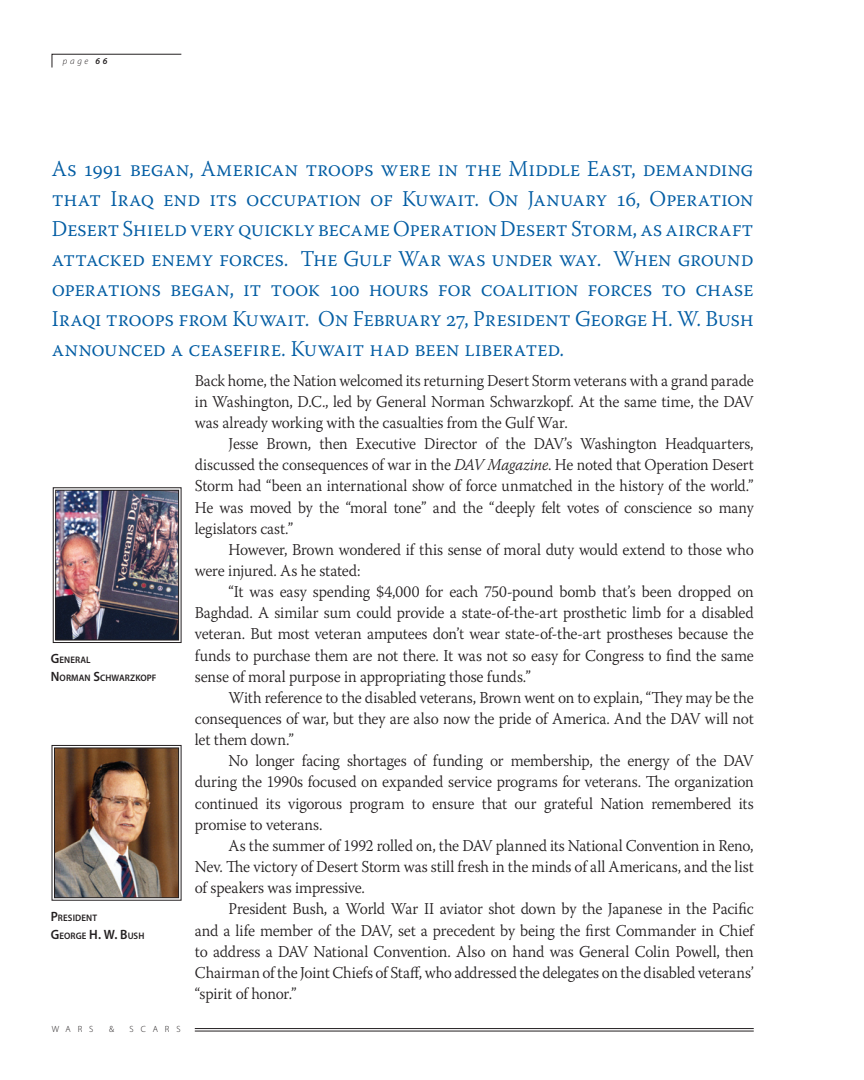
<style>
.page{position:relative;width:864px;height:1080px;background:#fff}
.page>*{position:absolute;margin:0;border:0;box-sizing:border-box;transform-origin:0 0}
.t1{font:300 22.5px/30px "Warnock Pro";letter-spacing:-.02em;color:#015ca3;text-align:justify;scale:.95 1}
.t2{font:300 16.5px "Warnock Pro";letter-spacing:-.01em;color:#231f20;scale:.95 1}
.t3{font:300 16.5px "Warnock Pro";letter-spacing:-.01em;color:#231f20;scale:.94 1}
.t4{font:600 9.45px/18px "Myriad Pro";letter-spacing:.01em;color:#231f20;scale:.95 1}
.t5{font:300 9px "Myriad Pro";letter-spacing:.77em;color:#231f20}
.t6{font:italic 300 9px "Myriad Pro";color:#231f20}
.s1{font-weight:600}
.s2{font-size:13.5px}
.s3{font-style:italic}
</style>
<div class="page">
<svg style="left:52px;top:54px;width:130px;height:14px"></svg>
<hr style="left:195px;top:1028px;width:559px;height:1px;background:#231f20">
<hr style="left:195px;top:1031px;width:559px;height:1px;background:#231f20">
<img style="left:52px;top:745px;width:130px;height:156px">
<img style="left:53px;top:487px;width:129px;height:156px">
<p class="t6" style="left:63px;top:57px;width:46px">page <span class="s1">66</span></p>
<p class="t1" style="left:52px;top:153px;width:740px">AS 1991 BEGAN, AMERICAN TROOPS WERE IN THE MIDDLE EAST, DEMANDING THAT IRAQ END ITS OCCUPATION OF KUWAIT. ON JANUARY 16, OPERATION DESERT SHIELD VERY QUICKLY BECAME OPERATION DESERT STORM, AS AIRCRAFT ATTACKED ENEMY FORCES. THE GULF WAR WAS UNDER WAY. WHEN GROUND OPERATIONS BEGAN, IT TOOK 100 HOURS FOR COALITION FORCES TO CHASE IRAQI TROOPS FROM KUWAIT. ON FEBRUARY 27, PRESIDENT GEORGE H. W. BUSH ANNOUNCED A CEASEFIRE. KUWAIT HAD BEEN LIBERATED.</p>
<p class="t4" style="left:51px;top:651px;width:113px"><span class="s2">G</span>ENERAL<br><span class="s2">N</span>ORMAN <span class="s2">S</span>CHWARZKOPF</p>
<p class="t4" style="left:51px;top:909px;width:100px"><span class="s2">P</span>RESIDENT<br><span class="s2">G</span>EORGE <span class="s2">H. W. B</span>USH</p>
<p class="t5" style="left:52px;top:1024px;width:43px">WARS</p>
<p class="t5" style="left:109px;top:1024px;width:7px">&amp;</p>
<p class="t5" style="left:130px;top:1024px;width:53px">SCARS</p>
<p class="t2" style="left:195px;top:370px;width:590px">Back home, the Nation welcomed its returning Desert Storm veterans with a grand parade</p>
<p class="t2" style="left:195px;top:391px;width:590px">in Washington, D.C., led by General Norman Schwarzkopf. At the same time, the DAV</p>
<p class="t2" style="left:195px;top:413px;width:394px">was already working with the casualties from the Gulf War.</p>
<p class="t3" style="left:229px;top:434px;width:560px">Jesse Brown, then Executive Director of the DAV’s Washington Headquarters,</p>
<p class="t3" style="left:195px;top:455px;width:596px">discussed the consequences of war in the <span class="s3">DAV Magazine</span>. He noted that Operation Desert</p>
<p class="t3" style="left:195px;top:476px;width:596px">Storm had “been an international show of force unmatched in the history of the world.”</p>
<p class="t3" style="left:195px;top:497px;width:596px">He was moved by the “moral tone” and the “deeply felt votes of conscience so many</p>
<p class="t3" style="left:195px;top:518px;width:106px">legislators cast.”</p>
<p class="t2" style="left:229px;top:539px;width:554px">However, Brown wondered if this sense of moral duty would extend to those who</p>
<p class="t2" style="left:195px;top:561px;width:176px">were injured. As he stated:</p>
<p class="t2" style="left:229px;top:582px;width:554px">“It was easy spending $4,000 for each 750-pound bomb that’s been dropped on</p>
<p class="t2" style="left:195px;top:603px;width:590px">Baghdad. A similar sum could provide a state-of-the-art prosthetic limb for a disabled</p>
<p class="t2" style="left:195px;top:624px;width:590px">veteran. But most veteran amputees don’t wear state-of-the-art prostheses because the</p>
<p class="t2" style="left:195px;top:645px;width:590px">funds to purchase them are not there. It was not so easy for Congress to find the same</p>
<p class="t2" style="left:195px;top:666px;width:355px">sense of moral purpose in appropriating those funds.”</p>
<p class="t2" style="left:229px;top:688px;width:554px">With reference to the disabled veterans, Brown went on to explain, “They may be the</p>
<p class="t2" style="left:195px;top:709px;width:590px">consequences of war, but they are also now the pride of America. And the DAV will not</p>
<p class="t2" style="left:195px;top:730px;width:106px">let them down.”</p>
<p class="t2" style="left:229px;top:751px;width:554px">No longer facing shortages of funding or membership, the energy of the DAV</p>
<p class="t2" style="left:195px;top:772px;width:590px">during the 1990s focused on expanded service programs for veterans. The organization</p>
<p class="t2" style="left:195px;top:793px;width:590px">continued its vigorous program to ensure that our grateful Nation remembered its</p>
<p class="t2" style="left:195px;top:814px;width:136px">promise to veterans.</p>
<p class="t2" style="left:229px;top:836px;width:554px">As the summer of 1992 rolled on, the DAV planned its National Convention in Reno,</p>
<p class="t2" style="left:195px;top:857px;width:590px">Nev. The victory of Desert Storm was still fresh in the minds of all Americans, and the list</p>
<p class="t2" style="left:195px;top:878px;width:181px">of speakers was impressive.</p>
<p class="t2" style="left:229px;top:899px;width:554px">President Bush, a World War II aviator shot down by the Japanese in the Pacific</p>
<p class="t2" style="left:195px;top:920px;width:590px">and a life member of the DAV, set a precedent by being the first Commander in Chief</p>
<p class="t2" style="left:195px;top:941px;width:590px">to address a DAV National Convention. Also on hand was General Colin Powell, then</p>
<p class="t2" style="left:195px;top:962px;width:590px">Chairman of the Joint Chiefs of Staff, who addressed the delegates on the disabled veterans’</p>
<p class="t2" style="left:195px;top:984px;width:109px">“spirit of honor.”</p>
</div>
